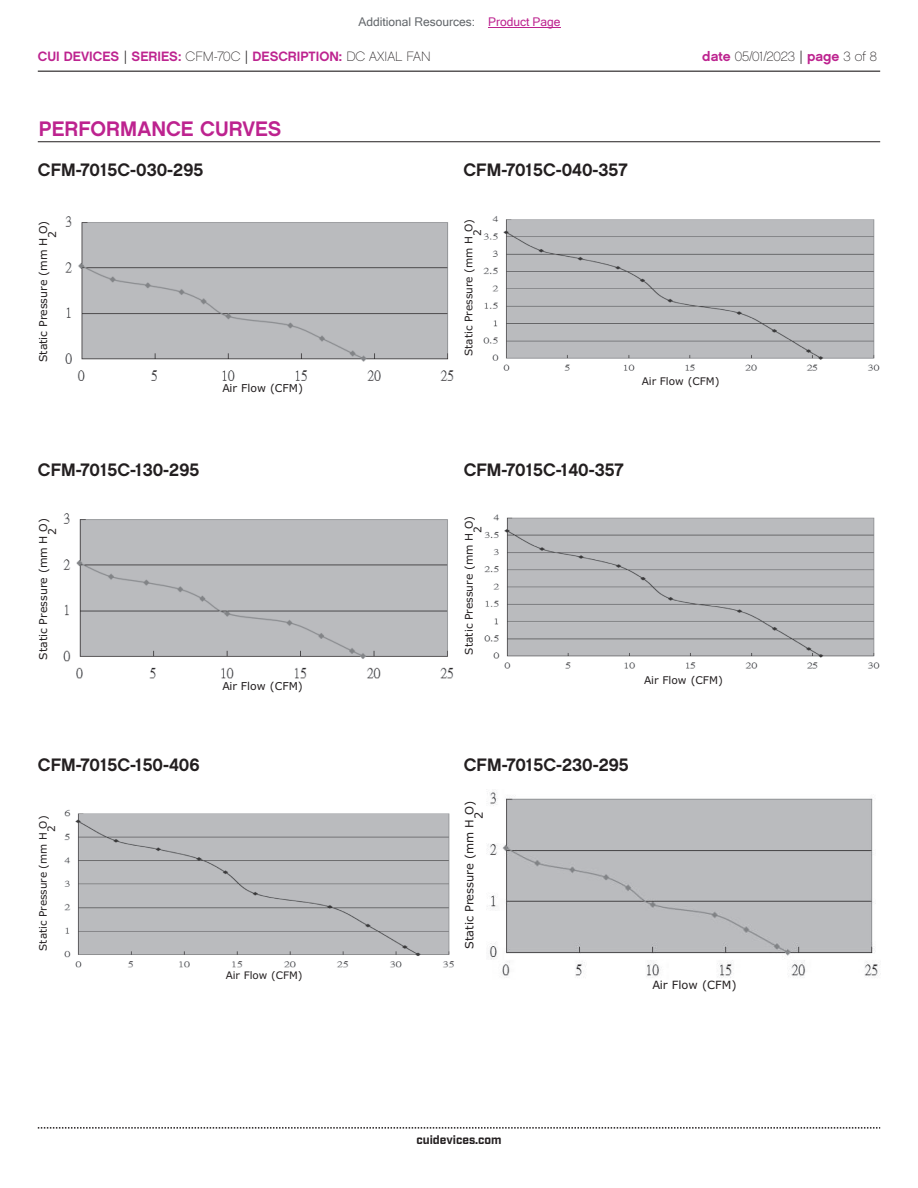
<style>
.page{position:relative;width:918px;height:1188px;background:#fff}
.page>*{position:absolute;margin:0;border:0;box-sizing:border-box;transform-origin:0 0}
.t1{font:21px "Chalet New York Nineteen Sixty";color:#bd238f}
.t2{font:18px "Chalet New York Nineteen Sixty";color:#231f20}
.t3{font:13.5px "Chalet New York Nineteen Sixty";color:#bd238f}
.t4{font:13.5px "Chalet Paris Nineteen Sixty";letter-spacing:-.015em;color:#231f20}
.t5{font:12px "Microsoft Sans Serif";color:#63676b}
.t6{font:700 12px "Industry";color:#231f20}
.t7{font:11.4px/9.3px "Verdana";color:#231f20}
.t8{font:10.8px/9px "Verdana";color:#231f20}
.t9{font:10.65px/8.7px "Verdana";color:#231f20}
.t10{font:10.5px/8.7px "Verdana";color:#231f20}
.t11{font:10.35px/8.6px "Verdana";color:#231f20}
.s1{color:#bd238f}
.s2{font-family:"Industry";color:#231f20}
.s3{font-family:"Chalet Paris Nineteen Sixty";color:#231f20}
.s4{font-family:"Chalet New York Nineteen Sixty";color:#bd238f}
.s5{font-family:"Industry"}
</style>
<div class="page">
<hr style="left:38px;top:71px;width:842px;height:1px;background:#231f20">
<svg style="left:38px;top:1127px;width:842px;height:2px"></svg>
<hr style="left:38px;top:141px;width:842px;height:1px;background:#231f20">
<img style="left:63px;top:513px;width:391px;height:166px">
<img style="left:483px;top:216px;width:397px;height:155px">
<img style="left:65px;top:216px;width:389px;height:165px">
<img style="left:64px;top:809px;width:390px;height:159px">
<img style="left:484px;top:514px;width:396px;height:155px">
<img style="left:487px;top:791px;width:393px;height:187px">
<hr style="left:488px;top:27px;width:73px;height:1px;background:#bd238f">
<p class="t5" style="left:358px;top:15px;width:204px">Additional Resources: <span class="s1">Product Page</span></p>
<p class="t3" style="left:38px;top:47px;width:394px">CUI DEVICES <span class="s2">|</span> SERIES: <span class="s3">CFM-70C</span> <span class="s2">|</span> DESCRIPTION: <span class="s3">DC AXIAL FAN</span></p>
<p class="t4" style="left:702px;top:48px;width:176px"><span class="s4">date</span> 05/01/2023 <span class="s5">|</span> <span class="s4">page</span> 3 of 8</p>
<p class="t1" style="left:39px;top:115px;width:244px">PERFORMANCE CURVES</p>
<p class="t2" style="left:38px;top:158px;width:167px">CFM-7015C-030-295</p>
<p class="t8" style="left:39px;top:238px;width:19px;text-indent:-124px;rotate:-90deg">Static Pressure (mm H O)<br>2</p>
<p class="t8" style="left:222px;top:384px;width:82px">Air Flow (CFM)</p>
<p class="t2" style="left:38px;top:458px;width:163px">CFM-7015C-130-295</p>
<p class="t8" style="left:39px;top:535px;width:19px;text-indent:-124px;rotate:-90deg">Static Pressure (mm H O)<br>2</p>
<p class="t8" style="left:222px;top:681px;width:82px">Air Flow (CFM)</p>
<p class="t2" style="left:38px;top:753px;width:163px">CFM-7015C-150-406</p>
<p class="t11" style="left:39px;top:832px;width:18px;text-indent:-119px;rotate:-90deg">Static Pressure (mm H O)<br>2</p>
<p class="t11" style="left:226px;top:971px;width:78px">Air Flow (CFM)</p>
<p class="t2" style="left:464px;top:158px;width:166px">CFM-7015C-040-357</p>
<p class="t10" style="left:464px;top:236px;width:18px;text-indent:-120px;rotate:-90deg">Static Pressure (mm H O)<br>2</p>
<p class="t10" style="left:642px;top:377px;width:79px">Air Flow (CFM)</p>
<p class="t2" style="left:464px;top:458px;width:162px">CFM-7015C-140-357</p>
<p class="t9" style="left:464px;top:533px;width:19px;text-indent:-122px;rotate:-90deg">Static Pressure (mm H O)<br>2</p>
<p class="t9" style="left:644px;top:676px;width:80px">Air Flow (CFM)</p>
<p class="t2" style="left:464px;top:753px;width:167px">CFM-7015C-230-295</p>
<p class="t7" style="left:465px;top:819px;width:20px;text-indent:-130px;rotate:-90deg">Static Pressure (mm H O)<br>2</p>
<p class="t7" style="left:652px;top:980px;width:86px">Air Flow (CFM)</p>
<p class="t6" style="left:416px;top:1132px;width:87px">cuidevices.com</p>
</div>
